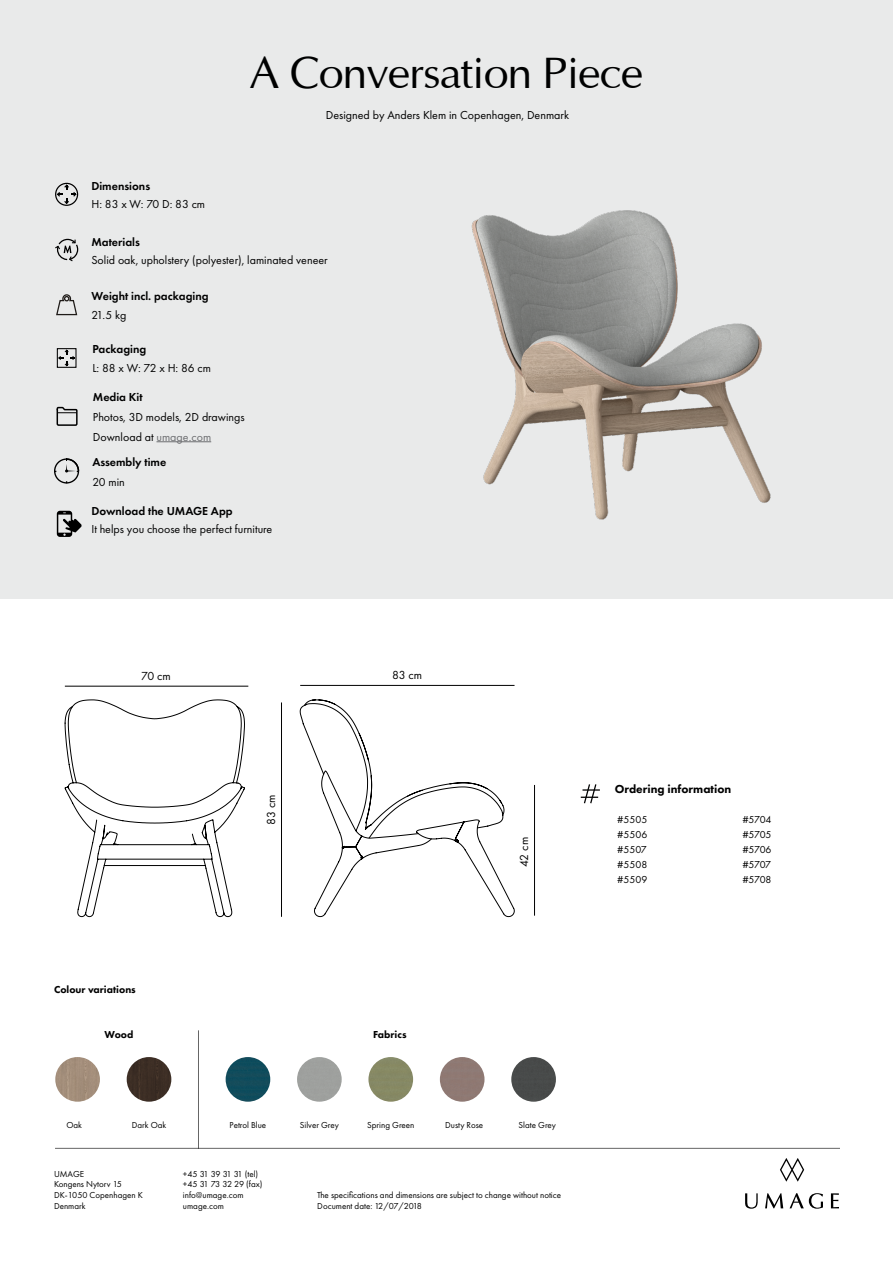
<style>
.page{position:relative;width:893px;height:1263px;background:#fff}
.page>*{position:absolute;margin:0;border:0;box-sizing:border-box;transform-origin:0 0}
.t1{font:45px "Optima";letter-spacing:-.025em;color:#000101}
.t2{font:12.15px "Futura PT";color:#000}
.t3{font:12px/19.6px "Futura PT";color:#000}
.t4{font:600 12px "Futura PT";color:#000}
.t5{font:800 12px "Futura PT";color:#000}
.t6{font:10.5px/15px "Futura PT";color:#000;text-align:justify}
.t7{font:800 10.5px "Futura PT";color:#000}
.t8{font:9px/10.8px "Futura PT";color:#000}
.s1{color:#6d6e71}
</style>
<div class="page">
<svg style="left:831px;top:1193px;width:8px;height:15px"></svg>
<svg style="left:780px;top:1158px;width:24px;height:23px"></svg>
<svg style="left:745px;top:1193px;width:13px;height:16px"></svg>
<svg style="left:765px;top:1193px;width:18px;height:15px"></svg>
<svg style="left:789px;top:1193px;width:34px;height:16px"></svg>
<div style="left:0;top:0;width:893px;height:598px;background:#e9eaea"></div>
<svg style="left:57px;top:511px;width:25px;height:26px"></svg>
<hr style="left:55px;top:1148px;width:785px;height:1px;background:#000">
<svg style="left:581px;top:784px;width:19px;height:20px"></svg>
<div style="left:55px;top:183px;width:23px;height:23px;border:1px solid #000;border-radius:50%"></div>
<svg style="left:57px;top:184px;width:19px;height:20px"></svg>
<svg style="left:55px;top:238px;width:24px;height:23px"></svg>
<svg style="left:56px;top:294px;width:22px;height:22px"></svg>
<svg style="left:59px;top:350px;width:16px;height:16px"></svg>
<div style="left:57px;top:348px;width:20px;height:20px;border:1px solid #000"></div>
<svg style="left:56px;top:406px;width:22px;height:20px"></svg>
<img style="left:471px;top:210px;width:300px;height:310px">
<div style="left:54px;top:458px;width:25px;height:26px;border:1px solid #000;border-radius:50%"></div>
<svg style="left:65px;top:458px;width:15px;height:14px"></svg>
<svg style="left:65px;top:699px;width:450px;height:218px"></svg>
<svg style="left:300px;top:699px;width:204px;height:218px"></svg>
<hr style="left:65px;top:686px;width:183px;height:1px;background:#000">
<hr style="left:300px;top:685px;width:214px;height:1px;background:#000">
<hr style="left:281px;top:702px;width:1px;height:215px;background:#000">
<hr style="left:156px;top:441px;width:55px;height:1px;background:#6d6e71">
<hr style="left:534px;top:785px;width:1px;height:131px;background:#000">
<div style="left:226px;top:1057px;width:44px;height:45px;background:#114c5c;border-radius:22px"></div>
<div style="left:297px;top:1057px;width:45px;height:45px;background:#9ea09e;border-radius:22px"></div>
<div style="left:368px;top:1057px;width:45px;height:45px;background:#868965;border-radius:22px"></div>
<div style="left:440px;top:1057px;width:44px;height:45px;background:#8f7973;border-radius:22px"></div>
<div style="left:511px;top:1057px;width:45px;height:45px;background:#484a4a;border-radius:22px"></div>
<img style="left:55px;top:1057px;width:45px;height:45px;border-radius:22px">
<img style="left:127px;top:1057px;width:44px;height:45px;border-radius:22px">
<hr style="left:198px;top:1030px;width:1px;height:119px;background:#000">
<h1 class="t1" style="left:250px;top:38px;width:395px">A Conversation Piece</h1>
<h3 class="t3" style="left:326px;top:105px;width:245px">Designed by Anders Klem in Copenhagen, Denmark</h3>
<h3 class="t4" style="left:91px;top:178px;width:60px">Dimensions</h3>
<h3 class="t3" style="left:91px;top:194px;width:115px">H: 83 x W: 70 D: 83 cm</h3>
<h3 class="t4" style="left:91px;top:234px;width:50px">Materials</h3>
<h3 class="t3" style="left:91px;top:250px;width:238px">Solid oak, upholstery (polyester), laminated veneer</h3>
<h3 class="t4" style="left:91px;top:288px;width:119px">Weight incl. packaging</h3>
<h3 class="t3" style="left:91px;top:305px;width:36px">21.5 kg</h3>
<h3 class="t4" style="left:92px;top:341px;width:56px">Packaging</h3>
<h3 class="t3" style="left:92px;top:358px;width:120px">L: 88 x W: 72 x H: 86 cm</h3>
<h3 class="t4" style="left:93px;top:390px;width:51px">Media Kit</h3>
<h3 class="t3" style="left:93px;top:407px;width:153px">Photos, 3D models, 2D drawings<br>Download at <span class="s1">umage.com</span></h3>
<h3 class="t4" style="left:92px;top:455px;width:76px">Assembly time</h3>
<h3 class="t3" style="left:92px;top:472px;width:34px">20 min</h3>
<h3 class="t4" style="left:91px;top:503px;width:143px">Download the UMAGE App</h3>
<h3 class="t3" style="left:91px;top:519px;width:182px">It helps you choose the perfect furniture</h3>
<h2 class="t2" style="left:141px;top:668px;width:31px">70 cm</h2>
<h2 class="t2" style="left:392px;top:668px;width:32px">83 cm</h2>
<p class="t7" style="left:54px;top:982px;width:83px">Colour variations</p>
<h2 class="t2" style="left:264px;top:825px;width:32px;rotate:-90deg">83 cm</h2>
<p class="t7" style="left:104px;top:1028px;width:30px">Wood</p>
<p class="t7" style="left:373px;top:1028px;width:35px">Fabrics</p>
<h2 class="t2" style="left:517px;top:867px;width:31px;rotate:-90deg">42 cm</h2>
<p class="t8" style="left:66px;top:1119px;width:17px">Oak</p>
<p class="t8" style="left:132px;top:1120px;width:36px">Dark Oak</p>
<p class="t8" style="left:230px;top:1119px;width:38px">Petrol Blue</p>
<p class="t8" style="left:300px;top:1120px;width:41px">Silver Grey</p>
<p class="t8" style="left:367px;top:1120px;width:49px">Spring Green</p>
<p class="t8" style="left:445px;top:1120px;width:40px">Dusty Rose</p>
<p class="t8" style="left:519px;top:1119px;width:39px">Slate Grey</p>
<p class="t8" style="left:54px;top:1168px;width:90px">UMAGE<br>Kongens Nytorv 15<br>DK-1050 Copenhagen K<br>Denmark</p>
<p class="t8" style="left:183px;top:1168px;width:81px">+45 31 39 31 31 (tel) +45 31 73 32 29 (fax) info@umage.com umage.com</p>
<p class="t8" style="left:317px;top:1190px;width:245px">The specifications and dimensions are subject to change without notice<br>Document date: 12/07/2018</p>
<h3 class="t5" style="left:615px;top:782px;width:118px">Ordering information</h3>
<p class="t6" style="left:617px;top:812px;width:32px">#5505 #5506 #5507 #5508 #5509</p>
<p class="t6" style="left:742px;top:812px;width:31px">#5704 #5705 #5706 #5707 #5708</p>
</div>
